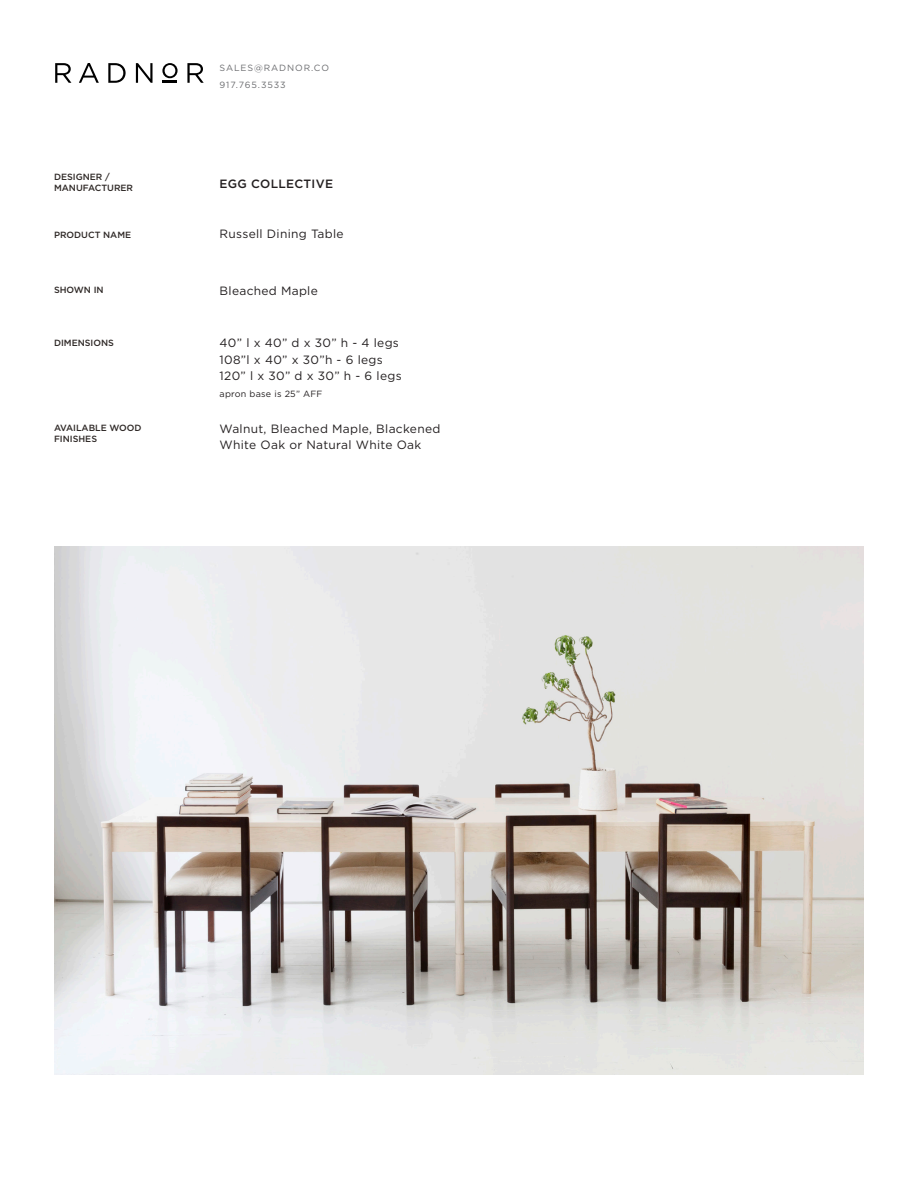
<style>
.page{position:relative;width:918px;height:1188px;background:#fff}
.page>*{position:absolute;margin:0;border:0;box-sizing:border-box;transform-origin:0 0}
.t1{font:12px/16.5px "Gotham";letter-spacing:.025em;color:#231f20}
.t2{font:500 12px "Gotham";letter-spacing:.025em;color:#231f20}
.t3{font:500 9px "Gotham";color:#2e2826}
.t4{font:9px "Gotham";letter-spacing:.1em;color:#6c6d70}
.t5{font:9px "Gotham";letter-spacing:.025em;color:#231f20}
</style>
<div class="page">
<svg style="left:55px;top:63px;width:16px;height:20px"></svg>
<svg style="left:79px;top:63px;width:20px;height:20px"></svg>
<svg style="left:108px;top:63px;width:18px;height:20px"></svg>
<svg style="left:136px;top:63px;width:17px;height:20px"></svg>
<svg style="left:187px;top:63px;width:17px;height:20px"></svg>
<svg style="left:162px;top:63px;width:16px;height:20px"></svg>
<img style="left:54px;top:547px;width:810px;height:528px">
<p class="t3" style="left:54px;top:171px;width:57px">DESIGNER /</p>
<p class="t3" style="left:54px;top:182px;width:81px">MANUFACTURER</p>
<p class="t3" style="left:54px;top:229px;width:79px">PRODUCT NAME</p>
<p class="t3" style="left:54px;top:284px;width:51px">SHOWN IN</p>
<p class="t3" style="left:54px;top:337px;width:61px">DIMENSIONS</p>
<p class="t3" style="left:54px;top:422px;width:89px">AVAILABLE WOOD</p>
<p class="t3" style="left:54px;top:433px;width:45px">FINISHES</p>
<p class="t4" style="left:220px;top:63px;width:111px">SALES@RADNOR.CO</p>
<p class="t4" style="left:220px;top:80px;width:68px">917.765.3533</p>
<p class="t2" style="left:220px;top:176px;width:115px">EGG COLLECTIVE</p>
<p class="t1" style="left:220px;top:225px;width:126px">Russell Dining Table</p>
<p class="t1" style="left:220px;top:282px;width:100px">Bleached Maple</p>
<p class="t1" style="left:220px;top:334px;width:181px">40” l x 40” d x 30” h - 4 legs</p>
<p class="t1" style="left:220px;top:351px;width:165px">108”l x 40” x 30”h - 6 legs</p>
<p class="t1" style="left:220px;top:367px;width:184px">120” l x 30” d x 30” h - 6 legs</p>
<p class="t5" style="left:220px;top:388px;width:104px">apron base is 25” AFF</p>
<p class="t1" style="left:220px;top:420px;width:222px">Walnut, Bleached Maple, Blackened<br>White Oak or Natural White Oak</p>
</div>
